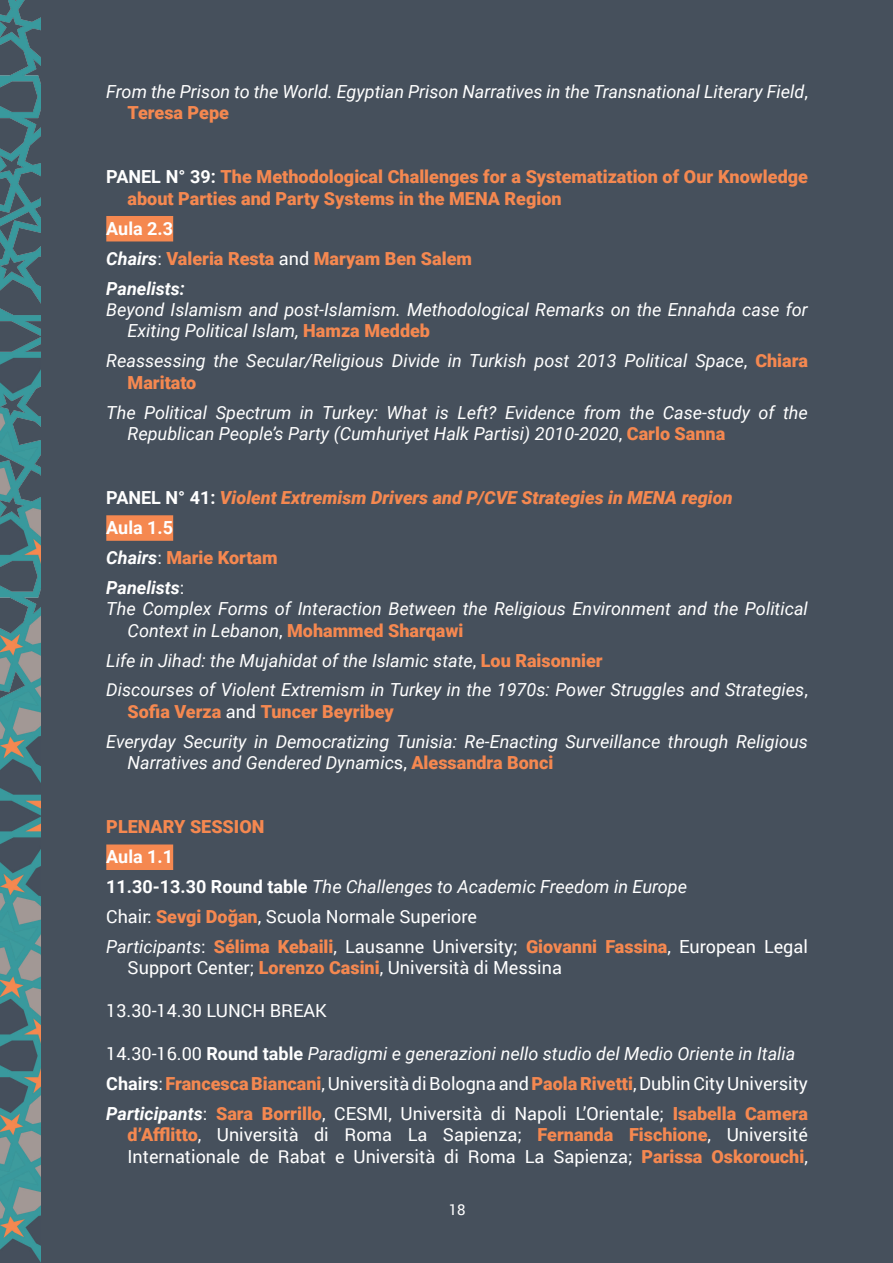
<style>
.page{position:relative;width:893px;height:1263px;background:#46505c}
.page>*{position:absolute;margin:0;border:0;box-sizing:border-box;transform-origin:0 0}
.t1{font:italic 18px/21.5px "Roboto";color:#fff}
.t2{font:18px/21.5px "Roboto";color:#fff}
.t3{font:900 18px/21.5px "Roboto";color:#f58850}
.t4{font:italic 900 18px "Roboto";color:#f58850}
.t5{font:700 18px "Roboto";color:#fff}
.t6{font:italic 700 18px "Roboto";color:#fff}
.t7{font:15px "Roboto";color:#fff}
.s1{font-style:normal}
.s2{font-weight:900;font-style:normal;color:#f58850}
.s3{font-weight:700;color:#fff}
.s4{font-weight:700;font-style:italic;color:#fff}
.s5{font-weight:400;color:#fff}
.s6{font-weight:700;font-style:normal;color:#fff}
.s7{font-weight:400;font-style:normal}
.s8{font-weight:700;font-style:normal}
.s9{font-weight:900;color:#f58850}
.s10{font-style:italic}
.s11{font-weight:700}
.s12{font-weight:700;font-style:italic}
</style>
<div class="page">
<img style="left:0;top:0;width:40px;height:1261px">
<div style="left:106px;top:216px;width:67px;height:25px;background:#f58850"></div>
<div style="left:106px;top:515px;width:67px;height:26px;background:#f58850"></div>
<div style="left:106px;top:844px;width:67px;height:26px;background:#f58850"></div>
<p class="t1" style="left:128px;top:80px;width:682px;text-indent:-21px">From the Prison to the World. Egyptian Prison Narratives in the Transnational Literary Field<span class="s1">,<br></span><span class="s2">Teresa Pepe</span></p>
<p class="t3" style="left:128px;top:166px;width:682px;text-indent:-21px"><span class="s3">PANEL N° 39:</span> The Methodological Challenges for a Systematization of Our Knowledge about Parties and Party Systems in the MENA Region</p>
<p class="t5" style="left:106px;top:216px;width:68px">Aula 2.3</p>
<p class="t3" style="left:106px;top:247px;width:367px"><span class="s4">Chairs</span><span class="s5">:</span> Valeria Resta <span class="s5">and</span> Maryam Ben Salem</p>
<p class="t6" style="left:106px;top:276px;width:80px">Panelists:</p>
<p class="t1" style="left:128px;top:298px;width:682px;text-indent:-21px">Beyond Islamism and post-Islamism. Methodological Remarks on the Ennahda case for<br>Exiting Political Islam, <span class="s2">Hamza Meddeb</span></p>
<p class="t1" style="left:128px;top:349px;width:682px;text-indent:-21px">Reassessing the Secular/Religious Divide in Turkish post 2013 Political Space<span class="s1">,</span> <span class="s2">Chiara<br>Maritato</span></p>
<p class="t1" style="left:128px;top:401px;width:682px;text-indent:-21px">The Political Spectrum in Turkey: What is Left? Evidence from the Case-study of the<br>Republican People’s Party (Cumhuriyet Halk Partisi) 2010-2020<span class="s1">,</span> <span class="s2">Carlo Sanna</span></p>
<p class="t4" style="left:106px;top:485px;width:628px"><span class="s6">PANEL N° 41:</span> Violent Extremism Drivers and P/CVE Strategies in MENA region</p>
<p class="t5" style="left:106px;top:515px;width:68px">Aula 1.5</p>
<p class="t3" style="left:106px;top:546px;width:173px"><span class="s4">Chairs</span><span class="s5">:</span> Marie Kortam</p>
<p class="t6" style="left:106px;top:575px;width:80px">Panelists<span class="s7">:</span></p>
<p class="t1" style="left:128px;top:597px;width:682px;text-indent:-21px">The Complex Forms of Interaction Between the Religious Environment and the Political<br>Context in Lebanon<span class="s1">,</span> <span class="s2">Mohammed Sharqawi</span></p>
<p class="t1" style="left:106px;top:649px;width:498px">Life in Jihad: the Mujahidat of the Islamic state<span class="s1">,</span> <span class="s2">Lou Raisonnier</span></p>
<p class="t1" style="left:128px;top:679px;width:682px;text-indent:-21px">Discourses of Violent Extremism in Turkey in the 1970s: Power Struggles and Strategies<span class="s1">,<br></span><span class="s2">Sofia Verza</span> <span class="s1">and</span> <span class="s2">Tuncer Beyribey</span></p>
<p class="t1" style="left:128px;top:730px;width:682px;text-indent:-21px">Everyday Security in Democratizing Tunisia: Re-Enacting Surveillance through Religious<br>Narratives and Gendered Dynamic<span class="s1">s,</span> <span class="s2">Alessandra Bonci</span></p>
<p class="t3" style="left:106px;top:815px;width:160px">PLENARY SESSION</p>
<p class="t5" style="left:106px;top:844px;width:68px">Aula 1.1</p>
<p class="t1" style="left:106px;top:875px;width:582px"><span class="s8">11.30-13.30 Round table</span> The Challenges to Academic Freedom in Europe</p>
<p class="t2" style="left:106px;top:905px;width:372px">Chair: <span class="s9">Sevgi Doğan</span>, Scuola Normale Superiore</p>
<p class="t2" style="left:128px;top:935px;width:682px;text-indent:-21px"><span class="s10">Participants</span>: <span class="s9">Sélima Kebaili</span>, Lausanne University; <span class="s9">Giovanni Fassina</span>, European Legal<br>Support Center; <span class="s9">Lorenzo Casini</span>, Università di Messina</p>
<p class="t2" style="left:106px;top:999px;width:222px">13.30-14.30 LUNCH BREAK</p>
<p class="t1" style="left:106px;top:1042px;width:691px"><span class="s1">14.30-16.00</span> <span class="s8">Round table</span> Paradigmi e generazioni nello studio del Medio Oriente in Italia</p>
<p class="t2" style="left:106px;top:1072px;width:703px"><span class="s11">Chairs</span>: <span class="s9">Francesca Biancani</span>, Università di Bologna and <span class="s9">Paola Rivetti</span>, Dublin City University</p>
<p class="t2" style="left:128px;top:1102px;width:682px;text-align:justify;text-indent:-21px"><span class="s12">Participants</span>: <span class="s9">Sara Borrillo</span>, CESMI, Università di Napoli L’Orientale; <span class="s9">Isabella Camera d’Afflitto</span>, Università di Roma La Sapienza; <span class="s9">Fernanda Fischione</span>, Université Internationale de Rabat e Università di Roma La Sapienza; <span class="s9">Parissa Oskorouchi</span>,</p>
<p class="t7" style="left:449px;top:1199px;width:18px">18</p>
</div>
